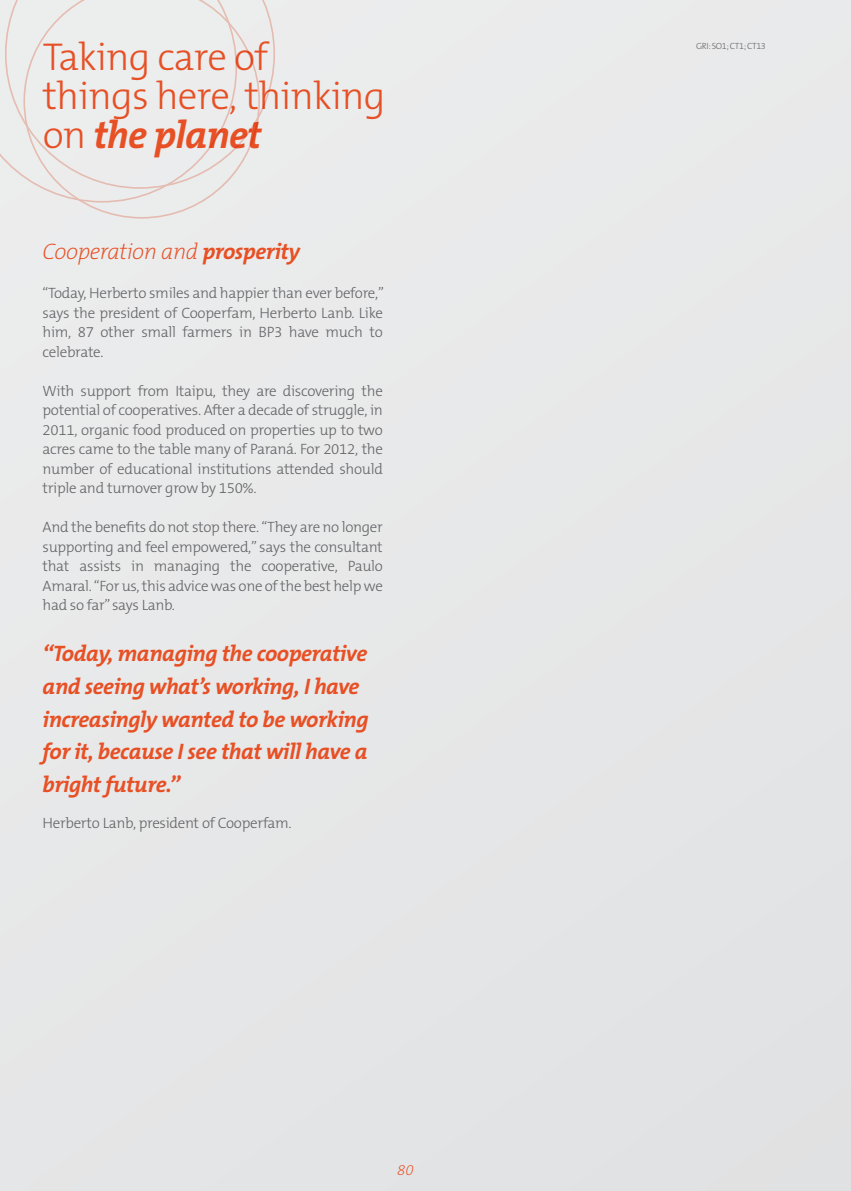
<style>
.page{position:relative;width:851px;height:1191px;background:#fff}
.page>*{position:absolute;margin:0;border:0;box-sizing:border-box;transform-origin:0 0}
.t1{font:300 39px/39px "The Mix B3";letter-spacing:-.02em;color:#e75025}
.t2{font:italic 700 39px "The Mix B7";letter-spacing:-.02em;color:#e75025}
.t3{font:italic 700 22.5px/32.8px "The Mix B7";letter-spacing:-.02em;color:#e75025}
.t4{font:italic 200 22.5px "The Mix B2";letter-spacing:-.02em;color:#e75025}
.t5{font:300 15px/19.5px "The Mix B3";letter-spacing:-.02em;color:#636466;text-align:justify}
.t6{font:italic 200 15px "The Mix B2";color:#e75025}
.t7{font:300 9px "The Mix B3";letter-spacing:-.04em;color:#636466}
.s1{font-family:"The Mix B3";font-weight:300;font-style:normal}
.s2{font-family:"The Mix B7";font-weight:700}
</style>
<div class="page">
<div style="left:0;top:0;width:850px;height:1191px;background:#e7e8e8"></div>
<svg style="left:5px;top:0;width:270px;height:177px"></svg>
<svg style="left:23px;top:0;width:237px;height:219px"></svg>
<h1 class="t1" style="left:43px;top:39px;width:344px">Taking care of<br>things here, thinking</h1>
<h1 class="t2" style="left:43px;top:114px;width:220px"><span class="s1">on</span> the planet</h1>
<h2 class="t4" style="left:43px;top:239px;width:259px">Cooperation and <span class="s2">prosperity</span></h2>
<p class="t5" style="left:43px;top:284px;width:343px">“Today, Herberto smiles and happier than ever before,” says the president of Cooperfam, Herberto Lanb. Like him, 87 other small farmers in BP3 have much to celebrate.</p>
<p class="t5" style="left:43px;top:381px;width:342px">With support from Itaipu, they are discovering the potential of cooperatives. After a decade of struggle, in 2011, organic food produced on properties up to two acres came to the table many of Paraná. For 2012, the number of educational institutions attended should triple and turnover grow by 150%.</p>
<p class="t5" style="left:43px;top:518px;width:342px">And the benefits do not stop there. “They are no longer supporting and feel empowered,” says the consultant that assists in managing the cooperative, Paulo Amaral. “For us, this advice was one of the best help we had so far” says Lanb.</p>
<h2 class="t3" style="left:43px;top:637px;width:327px">“Today, managing the cooperative and seeing what’s working, I have increasingly wanted to be working for it, because I see that will have a bright future.”</h2>
<p class="t5" style="left:43px;top:814px;width:251px">Herberto Lanb, president of Cooperfam.</p>
<p class="t6" style="left:397px;top:1162px;width:18px">80</p>
<p class="t7" style="left:696px;top:41px;width:71px">GRI: SO1; CT1; CT13</p>
</div>
